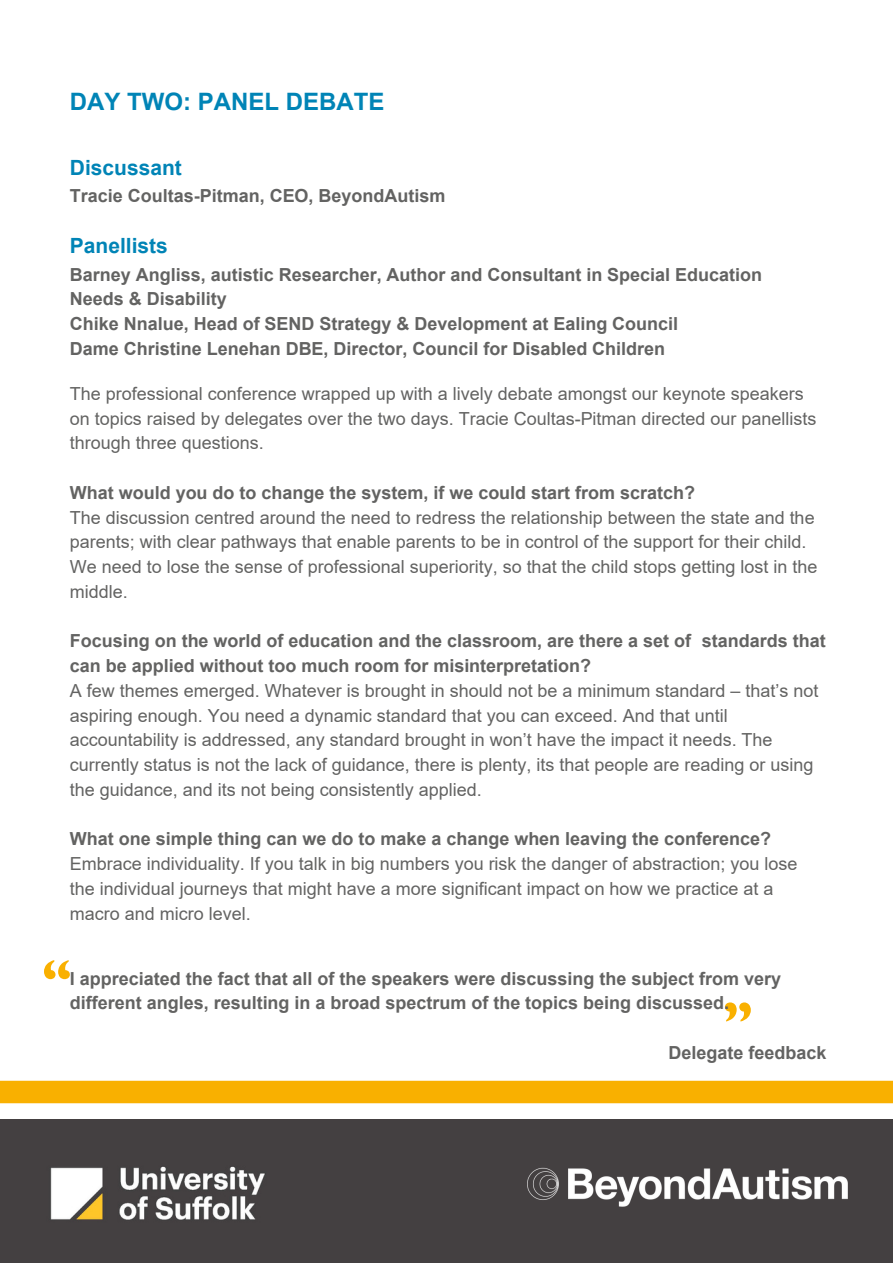
<style>
.page{position:relative;width:893px;height:1264px;background:#fff}
.page>*{position:absolute;margin:0;border:0;box-sizing:border-box;transform-origin:0 0}
.t1{font:700 24px "Arial";color:#0084b6}
.t2{font:700 21px "Arial";color:#0084b6}
.t3{font:18px/24.8px "Arial";color:#636362}
.t4{font:700 18px/24.8px "Arial";color:#636362}
</style>
<div class="page">
<div style="left:0;top:1080px;width:892px;height:23px;background:#f9b000"></div>
<img style="left:1px;top:1119px;width:891px;height:143px">
<img style="left:496px;top:1136px;width:382px;height:100px">
<svg style="left:725px;top:1002px;width:25px;height:19px"></svg>
<svg style="left:44px;top:960px;width:26px;height:19px"></svg>
<p class="t1" style="left:70px;top:89px;width:316px">DAY TWO: PANEL DEBATE</p>
<p class="t2" style="left:70px;top:156px;width:113px">Discussant</p>
<p class="t4" style="left:70px;top:184px;width:377px">Tracie Coultas-Pitman, CEO, BeyondAutism</p>
<p class="t2" style="left:70px;top:234px;width:99px">Panellists</p>
<p class="t4" style="left:70px;top:262px;width:693px">Barney Angliss, autistic Researcher, Author and Consultant in Special Education<br>Needs &amp; Disability</p>
<p class="t4" style="left:70px;top:311px;width:609px">Chike Nnalue, Head of SEND Strategy &amp; Development at Ealing Council</p>
<p class="t4" style="left:70px;top:336px;width:596px">Dame Christine Lenehan DBE, Director, Council for Disabled Children</p>
<p class="t3" style="left:70px;top:381px;width:748px">The professional conference wrapped up with a lively debate amongst our keynote speakers on topics raised by delegates over the two days. Tracie Coultas-Pitman directed our panellists through three questions.</p>
<p class="t4" style="left:70px;top:480px;width:626px">What would you do to change the system, if we could start from scratch?</p>
<p class="t3" style="left:70px;top:505px;width:749px">The discussion centred around the need to redress the relationship between the state and the parents; with clear pathways that enable parents to be in control of the support for their child.<br>We need to lose the sense of professional superiority, so that the child stops getting lost in the middle.</p>
<p class="t4" style="left:70px;top:628px;width:757px">Focusing on the world of education and the classroom, are there a set of standards that can be applied without too much room for misinterpretation?</p>
<p class="t3" style="left:70px;top:678px;width:750px">A few themes emerged. Whatever is brought in should not be a minimum standard – that’s not aspiring enough. You need a dynamic standard that you can exceed. And that until accountability is addressed, any standard brought in won’t have the impact it needs. The currently status is not the lack of guidance, there is plenty, its that people are reading or using the guidance, and its not being consistently applied.</p>
<p class="t4" style="left:70px;top:826px;width:702px">What one simple thing can we do to make a change when leaving the conference?</p>
<p class="t3" style="left:70px;top:851px;width:729px">Embrace individuality. If you talk in big numbers you risk the danger of abstraction; you lose the individual journeys that might have a more significant impact on how we practice at a macro and micro level.</p>
<p class="t4" style="left:70px;top:965px;width:712px">I appreciated the fact that all of the speakers were discussing the subject from very different angles, resulting in a broad spectrum of the topics being discussed.</p>
<p class="t4" style="left:668px;top:1040px;width:159px">Delegate feedback</p>
</div>
